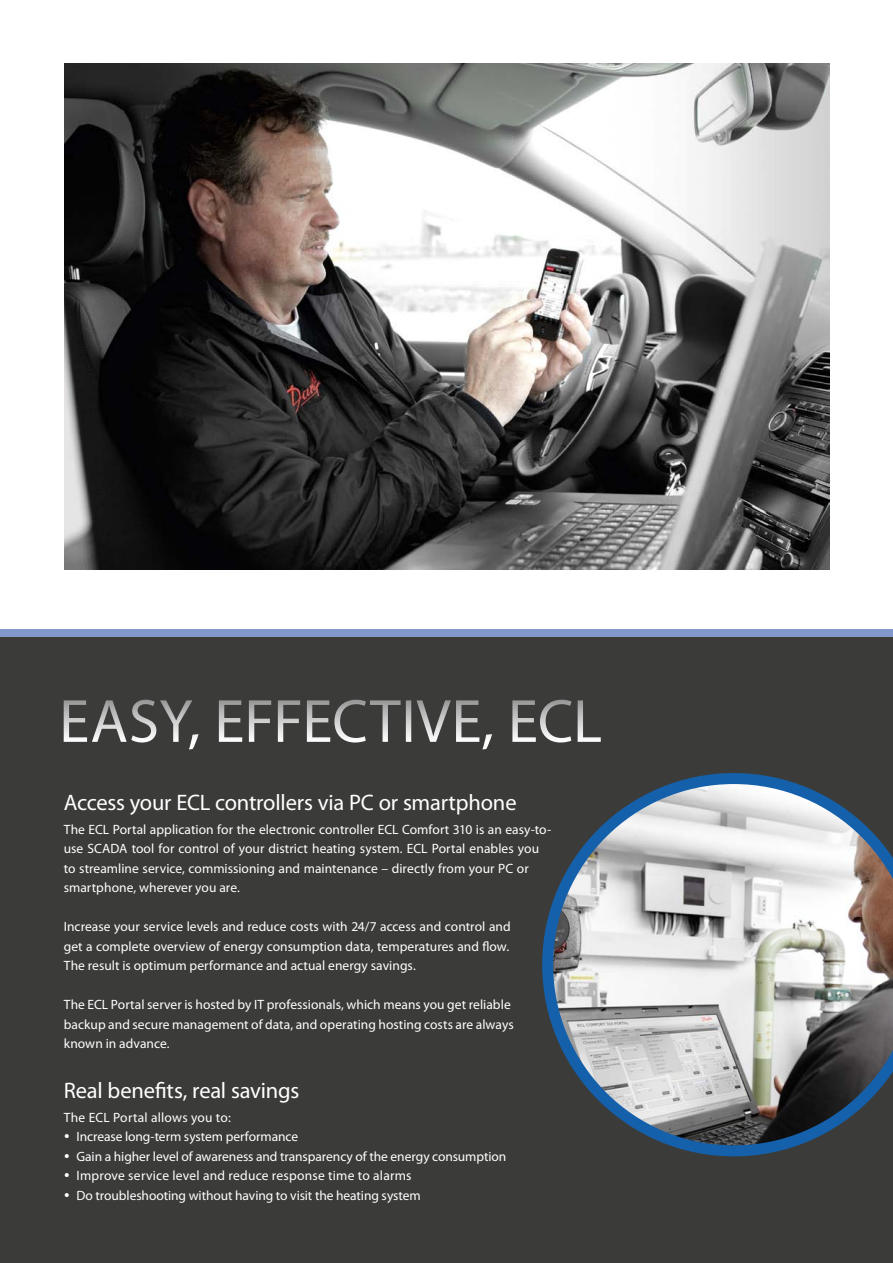
<style>
.page{position:relative;width:893px;height:1263px;background:#fff}
.page>*{position:absolute;margin:0;border:0;box-sizing:border-box;transform-origin:0 0}
.t1{font:61.5px "Myriad Pro";letter-spacing:-.005em;color:#fff}
.t2{font:22.5px "Myriad Pro";letter-spacing:-.01em;color:#fff}
.t3{font:13.5px/19.5px "Myriad Pro";color:#fff}
.t4{font:13.5px "Myriad Pro";letter-spacing:.02em;color:#fff}
</style>
<div class="page">
<div style="left:0;top:635px;width:893px;height:628px;background:#3b3b3a"></div>
<img style="left:64px;top:64px;width:765px;height:506px">
<div style="left:0;top:629px;width:893px;height:7px;background:#8399ce"></div>
<svg style="left:542px;top:773px;width:351px;height:383px"></svg>
<h1 class="t1" style="left:59px;top:683px;width:544px">easy, Effective, ECL</h1>
<h2 class="t2" style="left:64px;top:788px;width:454px">Access your ECL controllers via PC or smartphone</h2>
<p class="t3" style="left:64px;top:819px;width:489px">The ECL Portal application for the electronic controller ECL Comfort 310 is an easy-to&shy;use SCADA tool for control of your district heating system. ECL Portal enables you to streamline service, commissioning and maintenance – directly from your PC or smartphone, wherever you are.</p>
<p class="t3" style="left:64px;top:917px;width:448px;text-align:justify">Increase your service levels and reduce costs with 24/7 access and control and get a complete overview of energy consumption data, temperatures and flow.<br>The result is optimum performance and actual energy savings.</p>
<p class="t3" style="left:64px;top:995px;width:451px">The ECL Portal server is hosted by IT professionals, which means you get reliable backup and secure management of data, and operating hosting costs are always known in advance.</p>
<h2 class="t2" style="left:64px;top:1076px;width:237px">Real benefits, real savings</h2>
<p class="t4" style="left:64px;top:1109px;width:169px">The ECL Portal allows you to:</p>
<p class="t3" style="left:64px;top:1126px;width:236px">• Increase long-term system performance</p>
<p class="t3" style="left:64px;top:1146px;width:444px">• Gain a higher level of awareness and transparency of the energy consumption</p>
<p class="t3" style="left:64px;top:1165px;width:349px">• Improve service level and reduce response time to alarms</p>
<p class="t3" style="left:64px;top:1185px;width:359px">• Do troubleshooting without having to visit the heating system</p>
</div>
